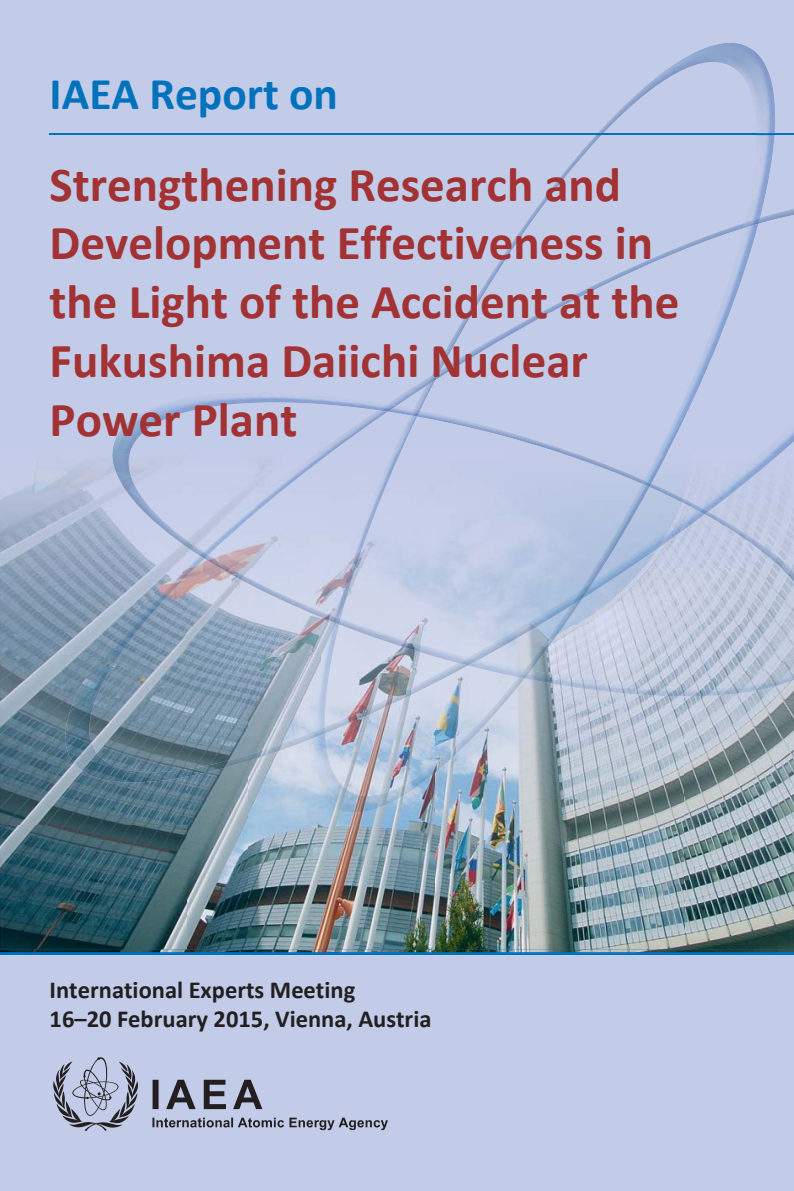
<style>
.page{position:relative;width:794px;height:1191px;background:#c2cce8}
.page>*{position:absolute;margin:0;border:0;box-sizing:border-box;transform-origin:0 0}
.t1{font:101.5px "IAEA Logofont";color:#231f20}
.t2{font:700 49px/58.8px "Calibri";color:#a23233}
.t3{font:700 45.5px "Calibri";color:#0071bc}
.t4{font:700 24.5px "Calibri";color:#231f20}
</style>
<div class="page">
<hr style="left:50px;top:133px;width:744px;height:2px;background:#0071bc">
<svg style="left:0;top:952px;width:794px;height:2px;background:#066eb1"></svg>
<img style="left:539px;top:43px;width:236px;height:162px">
<img style="left:595px;top:133px;width:179px;height:2px">
<img style="left:407px;top:205px;width:387px;height:249px">
<svg style="left:425px;top:369px;width:16px;height:17px"></svg>
<img style="left:430px;top:218px;width:330px;height:166px">
<img style="left:112px;top:392px;width:465px;height:62px">
<svg style="left:411px;top:409px;width:9px;height:7px"></svg>
<svg style="left:378px;top:404px;width:2px;height:6px"></svg>
<img style="left:380px;top:404px;width:16px;height:8px">
<img style="left:0;top:466px;width:186px;height:483px">
<img style="left:186px;top:610px;width:63px;height:339px">
<img style="left:249px;top:663px;width:186px;height:286px">
<img style="left:435px;top:696px;width:249px;height:253px">
<img style="left:684px;top:696px;width:110px;height:253px">
<img style="left:0;top:949px;width:794px;height:3px">
<img style="left:309px;top:663px;width:215px;height:149px">
<img style="left:137px;top:569px;width:53px;height:41px">
<img style="left:91px;top:609px;width:66px;height:59px">
<img style="left:410px;top:696px;width:57px;height:7px">
<img style="left:65px;top:667px;width:58px;height:115px">
<img style="left:329px;top:687px;width:81px;height:38px">
<img style="left:122px;top:725px;width:231px;height:57px">
<img style="left:309px;top:727px;width:16px;height:12px">
<img style="left:129px;top:466px;width:57px;height:103px">
<img style="left:747px;top:582px;width:47px;height:54px">
<img style="left:190px;top:575px;width:557px;height:51px">
<img style="left:679px;top:626px;width:68px;height:10px">
<img style="left:357px;top:454px;width:207px;height:95px">
<img style="left:477px;top:533px;width:202px;height:103px">
<img style="left:205px;top:462px;width:106px;height:87px">
<img style="left:311px;top:454px;width:17px;height:13px">
<img style="left:550px;top:556px;width:92px;height:52px">
<img style="left:477px;top:608px;width:83px;height:28px">
<img style="left:576px;top:582px;width:18px;height:15px">
<img style="left:112px;top:454px;width:59px;height:81px">
<img style="left:170px;top:526px;width:75px;height:49px">
<img style="left:344px;top:636px;width:450px;height:60px">
<img style="left:329px;top:615px;width:201px;height:63px">
<svg style="left:459px;top:659px;width:19px;height:9px"></svg>
<img style="left:195px;top:549px;width:282px;height:114px">
<img style="left:564px;top:454px;width:230px;height:128px">
<svg style="left:642px;top:480px;width:9px;height:7px"></svg>
<img style="left:694px;top:506px;width:14px;height:8px">
<p class="t3" style="left:50px;top:74px;width:290px">IAEA Report on</p>
<p class="t2" style="left:50px;top:159px;width:631px">Strengthening Research and<br>Development Effectiveness in the Light of the Accident at the<br>Fukushima Daiichi Nuclear<br>Power Plant</p>
<p class="t4" style="left:50px;top:979px;width:307px">International Experts Meeting</p>
<p class="t4" style="left:50px;top:1008px;width:383px">16–20 February 2015, Vienna, Austria</p>
<h1 class="t1" style="left:50px;top:1037px;width:343px">@</h1>
</div>
